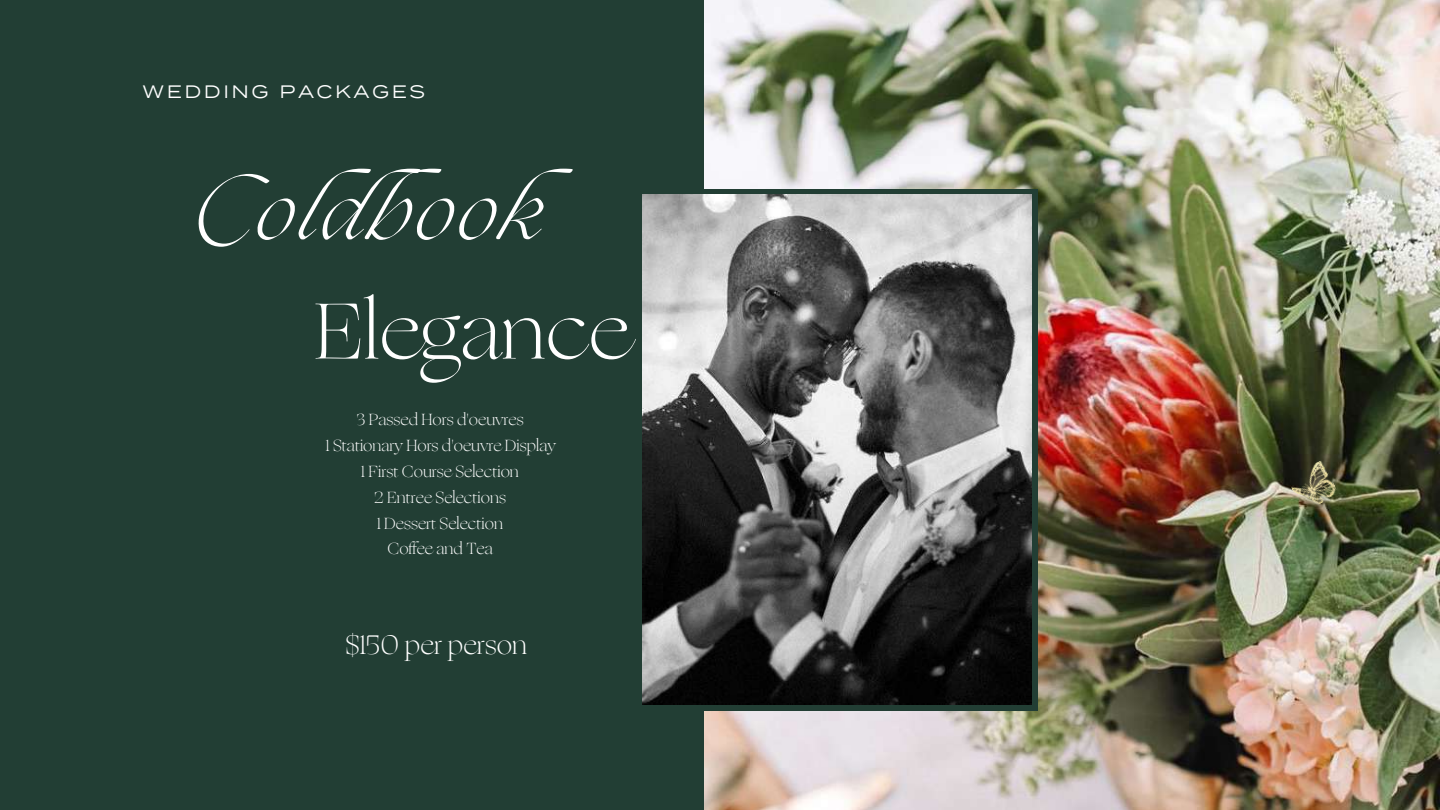
<style>
.page{position:relative;width:1440px;height:810px;background:#223e34}
.page>*{position:absolute;margin:0;border:0;box-sizing:border-box;transform-origin:0 0}
.t1{font:italic 300 79.4px "Ogg";color:#fff}
.t2{font:300 79.4px "Ogg";color:#fff}
.t3{font:300 26.5px "Ogg";color:#fff}
.t4{font:18px "Termina Test";letter-spacing:.14em;color:#fff}
.t5{font:300 15.9px/25.8px "Ogg";color:#fff;text-align:center}
</style>
<div class="page">
<img style="left:705px;top:0;width:735px;height:810px">
<div style="left:564px;top:189px;width:474px;height:521px;background:#223e34"></div>
<img style="left:643px;top:194px;width:388px;height:511px">
<img style="left:1294px;top:465px;width:57px;height:54px">
<img style="left:1286px;top:459px;width:53px;height:53px">
<p class="t4" style="left:143px;top:81px;width:284px">WEDDING PACKAGES</p>
<h1 class="t1" style="left:193px;top:153px;width:354px">Coldbook</h1>
<h1 class="t2" style="left:314px;top:272px;width:317px">Elegance</h1>
<p class="t5" style="left:326px;top:407px;width:232px">3 Passed Hors d'oeuvres<br>1 Stationary Hors d'oeuvre Display<br>1 First Course Selection<br>2 Entree Selections<br>1 Dessert Selection<br>Coffee and Tea</p>
<h2 class="t3" style="left:345px;top:625px;width:183px">$150 per person</h2>
</div>
